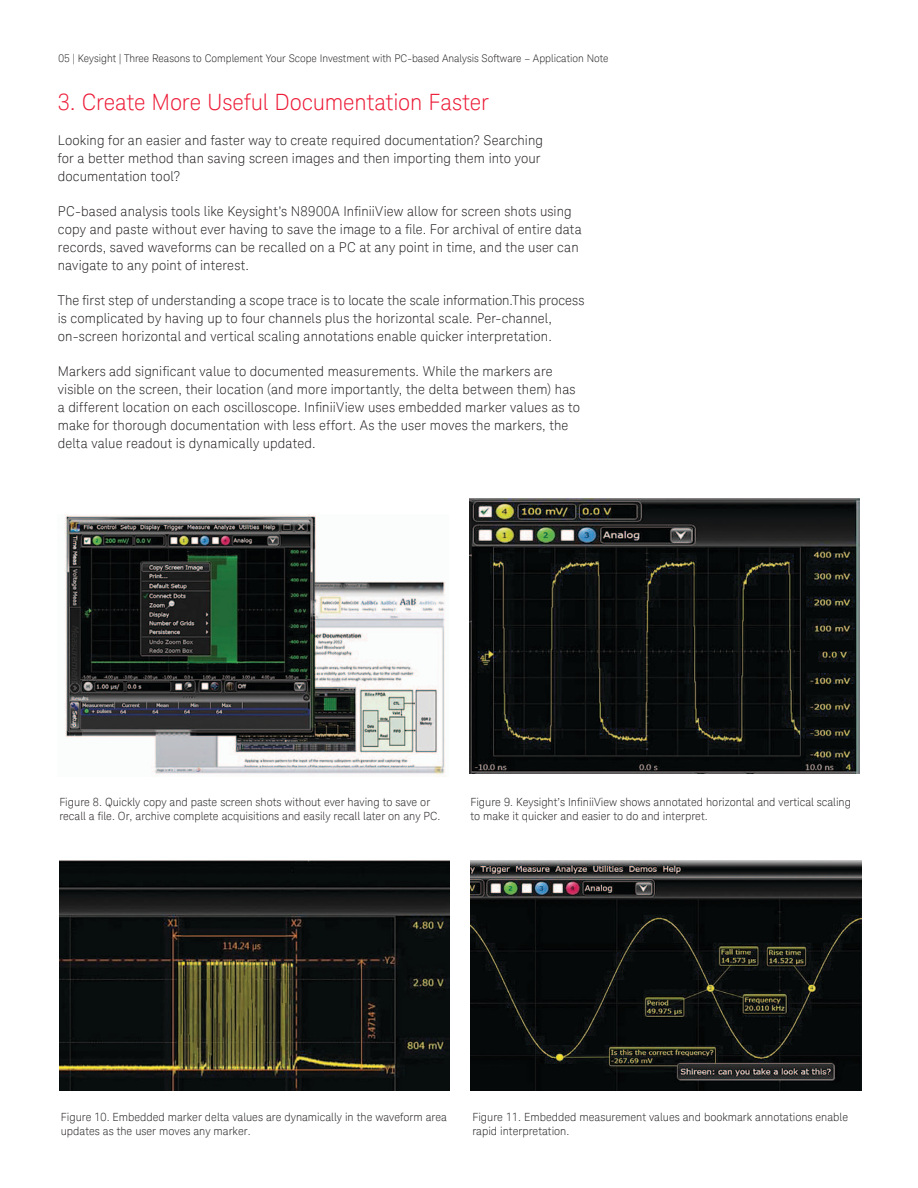
<style>
.page{position:relative;width:918px;height:1188px;background:#fff}
.page>*{position:absolute;margin:0;border:0;box-sizing:border-box;transform-origin:0 0}
.K_Body_Text{font:300 22.5px "Keysight Sans";letter-spacing:-.005em;color:#ed1a37}
.K_Body_Text-2{font:300 13.5px/18px "Keysight Sans";letter-spacing:.01em;color:#231f20}
.Captions_for_Figures{font:300 11.25px/13.5px "Keysight Sans";color:#231f20}
.t1{font:300 10.5px "Keysight Sans";color:#231f20}
</style>
<div class="page">
<img style="left:65px;top:514px;width:380px;height:262px">
<img style="left:469px;top:499px;width:391px;height:274px">
<img style="left:59px;top:861px;width:391px;height:230px">
<img style="left:471px;top:860px;width:390px;height:231px">
<p class="t1" style="left:59px;top:52px;width:552px">05 | Keysight | Three Reasons to Complement Your Scope Investment with PC-based Analysis Software – Application Note</p>
<p class="K_Body_Text" style="left:58px;top:89px;width:433px">3. Create More Useful Documentation Faster</p>
<p class="K_Body_Text-2" style="left:58px;top:131px;width:487px">Looking for an easier and faster way to create required documentation? Searching for a better method than saving screen images and then importing them into your documentation tool?</p>
<p class="K_Body_Text-2" style="left:58px;top:202px;width:525px">PC-based analysis tools like Keysight’s N8900A InfiniiView allow for screen shots using copy and paste without ever having to save the image to a file. For archival of entire data records, saved waveforms can be recalled on a PC at any point in time, and the user can navigate to any point of interest.</p>
<p class="K_Body_Text-2" style="left:58px;top:291px;width:528px">The first step of understanding a scope trace is to locate the scale information.This process is complicated by having up to four channels plus the horizontal scale. Per-channel, on-screen horizontal and vertical scaling annotations enable quicker interpretation.</p>
<p class="K_Body_Text-2" style="left:58px;top:362px;width:524px">Markers add significant value to documented measurements. While the markers are visible on the screen, their location (and more importantly, the delta between them) has a different location on each oscilloscope. InfiniiView uses embedded marker values as to make for thorough documentation with less effort. As the user moves the markers, the delta value readout is dynamically updated.</p>
<p class="Captions_for_Figures" style="left:59px;top:796px;width:383px">Figure 8. Quickly copy and paste screen shots without ever having to save or recall a file. Or, archive complete acquisitions and easily recall later on any PC.</p>
<p class="Captions_for_Figures" style="left:470px;top:796px;width:382px">Figure 9. Keysight’s InfiniiView shows annotated horizontal and vertical scaling to make it quicker and easier to do and interpret.</p>
<p class="Captions_for_Figures" style="left:61px;top:1110px;width:388px">Figure 10. Embedded marker delta values are dynamically in the waveform area updates as the user moves any marker.</p>
<p class="Captions_for_Figures" style="left:472px;top:1110px;width:377px">Figure 11. Embedded measurement values and bookmark annotations enable rapid interpretation.</p>
</div>
